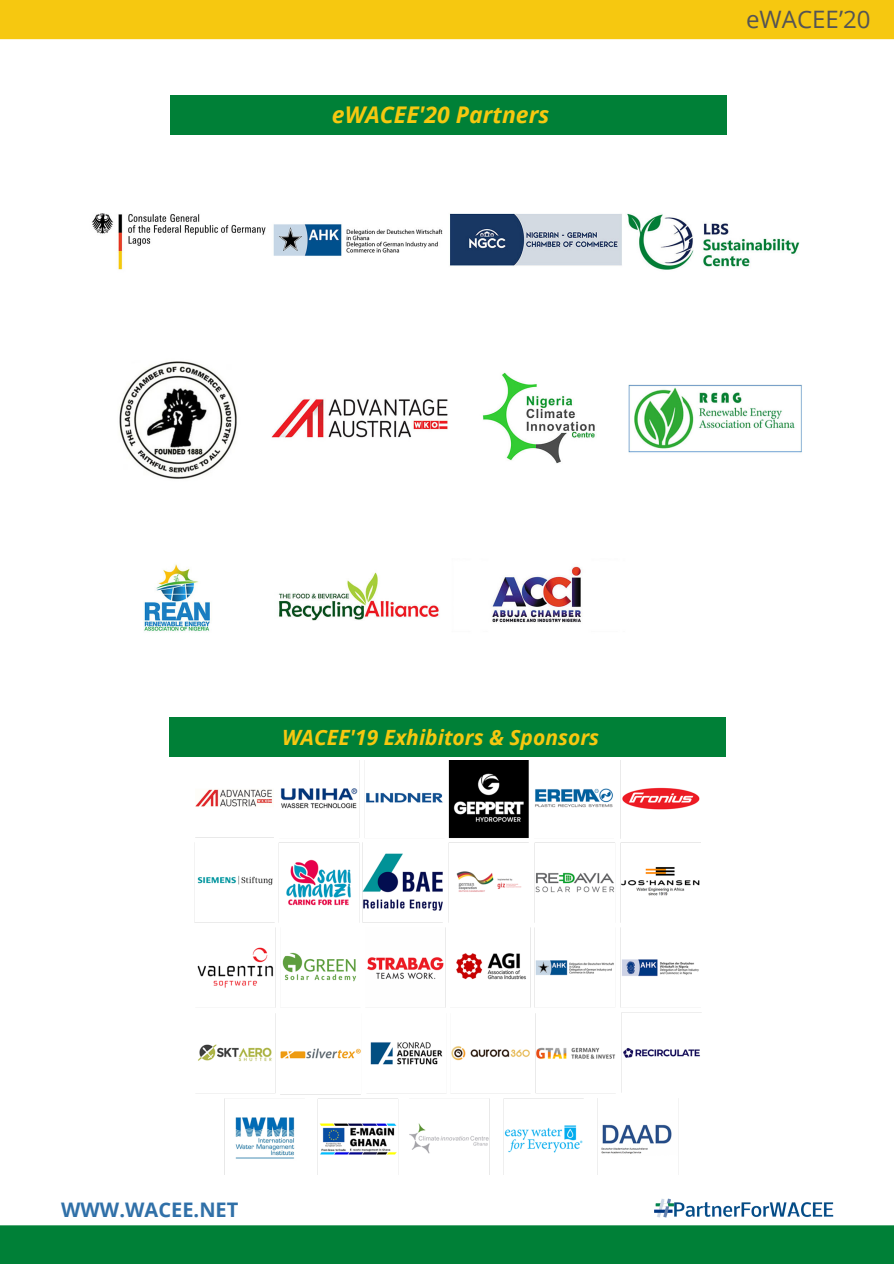
<style>
.page{position:relative;width:894px;height:1264px;background:#fff}
.page>*{position:absolute;margin:0;border:0;box-sizing:border-box;transform-origin:0 0}
.t1{font:24px "Open Sans";color:#545454}
.t2{font:italic 700 22.95px "Open Sans";color:#f6c810}
.t3{font:italic 700 21px "Open Sans";color:#f6c810}
.t4{font:700 20.1px "Open Sans";color:#3070a8}
</style>
<div class="page">
<div style="left:0;top:1225px;width:893px;height:38px;background:#008037"></div>
<div style="left:0;top:0;width:893px;height:39px;background:#f6c810"></div>
<img style="left:654px;top:1198px;width:180px;height:20px">
<img style="left:194px;top:760px;width:508px;height:414px">
<div style="left:169px;top:717px;width:556px;height:39px;background:#008037"></div>
<div style="left:170px;top:95px;width:556px;height:39px;background:#008037"></div>
<img style="left:91px;top:213px;width:711px;height:419px">
<p class="t2" style="left:332px;top:99px;width:219px">eWACEE'20 Partners</p>
<p class="t1" style="left:746px;top:3px;width:126px">eWACEE’20</p>
<p class="t3" style="left:282px;top:722px;width:318px">WACEE'19 Exhibitors &amp; Sponsors</p>
<p class="t4" style="left:61px;top:1194px;width:179px">WWW.WACEE.NET</p>
</div>
